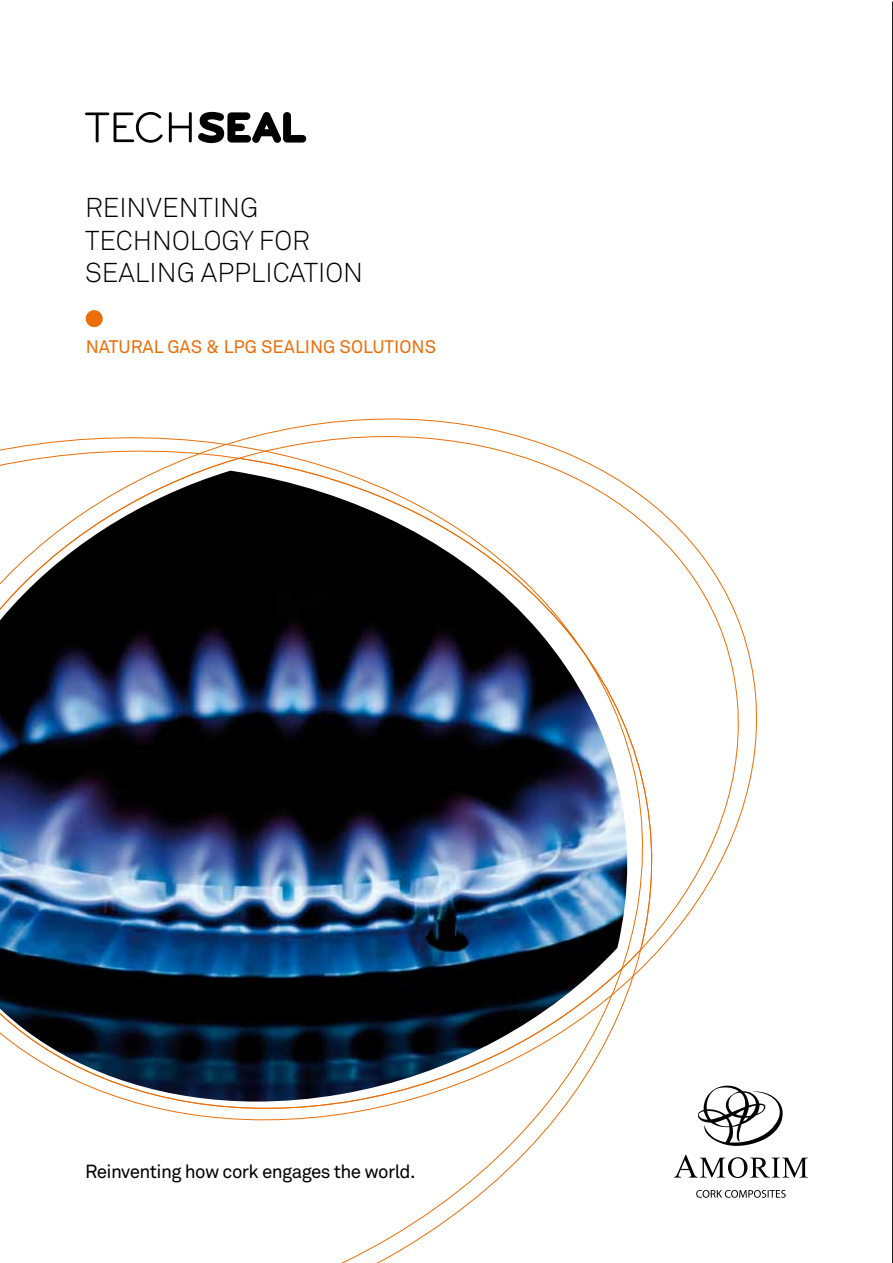
<style>
.page{position:relative;width:893px;height:1263px;background:#fff}
.page>*{position:absolute;margin:0;border:0;box-sizing:border-box;transform-origin:0 0}
.t1{font:300 27px/32.4px "Akkurat";color:#000}
.t2{font:18.75px "Akkurat";letter-spacing:-.03em;color:#000}
.t3{font:18px "Akkurat";color:#eb6e08}
</style>
<div class="page">
<hr style="left:892px;top:1px;width:1px;height:1262px;background:#000">
<svg style="left:729px;top:1190px;width:57px;height:8px"></svg>
<svg style="left:771px;top:1095px;width:12px;height:40px"></svg>
<svg style="left:729px;top:1157px;width:79px;height:21px"></svg>
<svg style="left:0;top:418px;width:752px;height:721px"></svg>
<svg style="left:0;top:457px;width:669px;height:682px"></svg>
<img style="left:0;top:471px;width:629px;height:630px">
<svg style="left:85px;top:112px;width:78px;height:31px"></svg>
<svg style="left:169px;top:112px;width:23px;height:30px"></svg>
<svg style="left:198px;top:112px;width:108px;height:31px"></svg>
<div style="left:86px;top:310px;width:17px;height:17px;background:#eb6e08;border-radius:50%"></div>
<p class="t1" style="left:85px;top:191px;width:279px">REINVENTING<br>TECHNOLOGY FOR<br>SEALING APPLICATION</p>
<p class="t3" style="left:86px;top:335px;width:352px">NATURAL GAS &amp; LPG SEALING SOLUTIONS</p>
<p class="t2" style="left:85px;top:1159px;width:332px">Reinventing how cork engages the world.</p>
</div>
